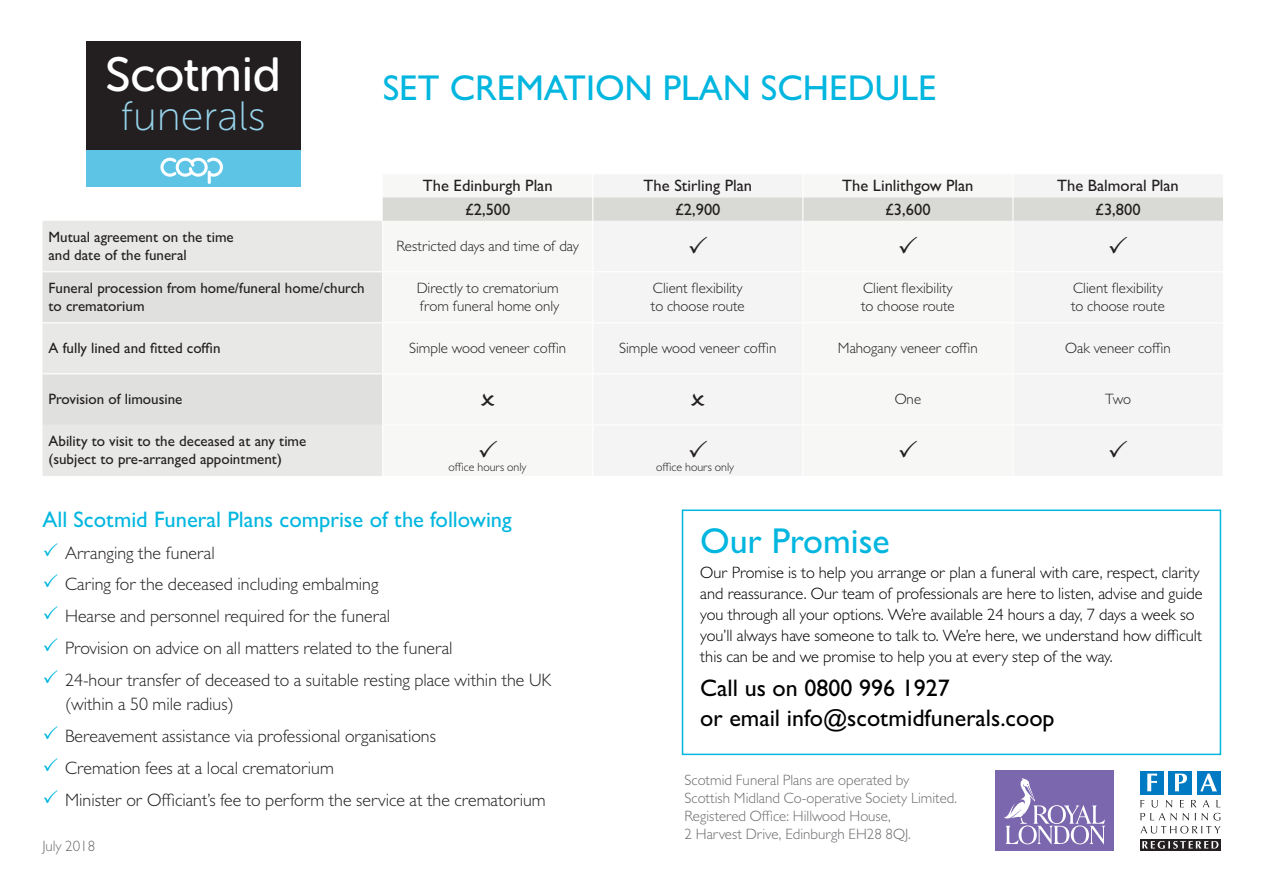
<style>
.page{position:relative;width:1263px;height:893px;background:#fff}
.page>*{position:absolute;margin:0;border:0;box-sizing:border-box;transform-origin:0 0}
.t1{font:47.7px "Museo Sans Rounded 500";letter-spacing:-.01em;color:#fff}
.t2{font:40.95px "Museo Sans 100";color:#97d5ed}
.t3{font:500 36px "Gill Sans MT Pro";color:#02b6df}
.t4{font:500 24px/30px "Gill Sans MT Pro";color:#000}
.t5{font:500 22.5px "Gill Sans MT Pro";color:#02b6df}
.t6{font:300 18px/24px "Gill Sans MT Pro";color:#231f20}
.t7{font:300 16.5px/21px "Gill Sans MT Pro";color:#000}
.t8{font:500 16.5px "Gill Sans MT Pro";color:#231f20}
.t9{font:300 15px/18px "Gill Sans MT Pro";color:#231f20}
.t10{font:500 15px/18px "Gill Sans MT Pro";color:#231f20}
.t11{font:300 15px/18px "Gill Sans MT Pro";color:#6c6d70}
.t12{font:300 12px "Gill Sans MT Pro";color:#231f20}
</style>
<div class="page">
<div style="left:594px;top:221px;width:629px;height:255px;background:#f3f4f3"></div>
<div style="left:43px;top:221px;width:339px;height:255px;background:#e8e8e6"></div>
<div style="left:43px;top:272px;width:339px;height:153px;background:#e0e0de"></div>
<hr style="left:802px;top:221px;width:1px;height:50px;background:#fff">
<hr style="left:1012px;top:221px;width:1px;height:50px;background:#fff">
<hr style="left:593px;top:271px;width:210px;height:1px;background:#fff">
<hr style="left:803px;top:271px;width:210px;height:1px;background:#fff">
<hr style="left:802px;top:272px;width:1px;height:50px;background:#fff">
<hr style="left:1013px;top:271px;width:210px;height:1px;background:#fff">
<hr style="left:1012px;top:272px;width:1px;height:50px;background:#fff">
<hr style="left:593px;top:322px;width:210px;height:1px;background:#fff">
<hr style="left:803px;top:322px;width:210px;height:1px;background:#fff">
<hr style="left:802px;top:323px;width:1px;height:50px;background:#fff">
<hr style="left:1013px;top:322px;width:210px;height:1px;background:#fff">
<hr style="left:1012px;top:323px;width:1px;height:50px;background:#fff">
<hr style="left:593px;top:373px;width:210px;height:1px;background:#fff">
<hr style="left:803px;top:373px;width:210px;height:1px;background:#fff">
<hr style="left:802px;top:374px;width:1px;height:50px;background:#fff">
<hr style="left:1013px;top:373px;width:210px;height:1px;background:#fff">
<hr style="left:1012px;top:374px;width:1px;height:50px;background:#fff">
<svg style="left:383px;top:175px;width:840px;height:46px"></svg>
<hr style="left:43px;top:271px;width:340px;height:1px;background:#fff">
<hr style="left:43px;top:322px;width:340px;height:1px;background:#fff">
<hr style="left:43px;top:373px;width:340px;height:1px;background:#fff">
<hr style="left:803px;top:424px;width:210px;height:1px;background:#fff">
<hr style="left:593px;top:424px;width:210px;height:1px;background:#fff">
<hr style="left:802px;top:425px;width:1px;height:51px;background:#fff">
<hr style="left:1013px;top:424px;width:210px;height:1px;background:#fff">
<hr style="left:1012px;top:425px;width:1px;height:51px;background:#fff">
<hr style="left:1222px;top:425px;width:1px;height:51px;background:#fff">
<div style="left:682px;top:509px;width:539px;height:246px;border:2px solid #02b6df"></div>
<div style="left:86px;top:41px;width:214px;height:142px;background:#231f20"></div>
<div style="left:86px;top:151px;width:214px;height:36px;background:#5dc4e6"></div>
<svg style="left:160px;top:157px;width:63px;height:27px"></svg>
<svg style="left:1140px;top:826px;width:80px;height:7px"></svg>
<svg style="left:1140px;top:813px;width:49px;height:7px"></svg>
<svg style="left:1195px;top:813px;width:25px;height:7px"></svg>
<svg style="left:1140px;top:800px;width:4px;height:7px"></svg>
<svg style="left:1152px;top:800px;width:6px;height:7px"></svg>
<svg style="left:1166px;top:800px;width:6px;height:7px"></svg>
<svg style="left:1180px;top:800px;width:4px;height:7px"></svg>
<svg style="left:1191px;top:800px;width:5px;height:7px"></svg>
<svg style="left:1203px;top:800px;width:6px;height:7px"></svg>
<svg style="left:1216px;top:800px;width:4px;height:7px"></svg>
<div style="left:1140px;top:839px;width:80px;height:12px;background:#231f20"></div>
<svg style="left:1142px;top:841px;width:76px;height:8px"></svg>
<div style="left:1140px;top:771px;width:24px;height:23px;background:#007ac2"></div>
<div style="left:1168px;top:771px;width:24px;height:23px;background:#007ac2"></div>
<div style="left:1197px;top:771px;width:23px;height:23px;background:#007ac2"></div>
<svg style="left:1147px;top:774px;width:10px;height:17px"></svg>
<svg style="left:1175px;top:774px;width:12px;height:17px"></svg>
<svg style="left:1200px;top:773px;width:17px;height:18px"></svg>
<div style="left:995px;top:771px;width:118px;height:80px;background:#7b67ae"></div>
<svg style="left:1004px;top:778px;width:101px;height:67px"></svg>
<svg style="left:689px;top:236px;width:18px;height:17px"></svg>
<svg style="left:899px;top:236px;width:18px;height:17px"></svg>
<svg style="left:1109px;top:236px;width:18px;height:17px"></svg>
<svg style="left:691px;top:393px;width:14px;height:12px"></svg>
<svg style="left:689px;top:440px;width:18px;height:17px"></svg>
<svg style="left:899px;top:440px;width:18px;height:17px"></svg>
<svg style="left:1109px;top:440px;width:18px;height:17px"></svg>
<p class="t1" style="left:105px;top:49px;width:177px">Scotmid</p>
<p class="t2" style="left:121px;top:95px;width:146px">funerals</p>
<p class="t3" style="left:383px;top:67px;width:556px">SET CREMATION PLAN SCHEDULE</p>
<p class="t8" style="left:423px;top:176px;width:131px">The Edinburgh Plan</p>
<p class="t8" style="left:644px;top:176px;width:110px">The Stirling Plan</p>
<p class="t8" style="left:842px;top:176px;width:133px">The Linlithgow Plan</p>
<p class="t8" style="left:1057px;top:176px;width:123px">The Balmoral Plan</p>
<p class="t8" style="left:465px;top:199px;width:47px">£2,500</p>
<p class="t8" style="left:675px;top:199px;width:47px">£2,900</p>
<p class="t8" style="left:885px;top:199px;width:47px">£3,600</p>
<p class="t8" style="left:1095px;top:199px;width:47px">£3,800</p>
<p class="t10" style="left:49px;top:228px;width:187px">Mutual agreement on the time and date of the funeral</p>
<p class="t9" style="left:397px;top:237px;width:184px">Restricted days and time of day</p>
<p class="t10" style="left:49px;top:279px;width:318px">Funeral procession from home/funeral home/church to crematorium</p>
<p class="t9" style="left:417px;top:279px;width:144px">Directly to crematorium from funeral home only</p>
<p class="t9" style="left:651px;top:279px;width:95px">Client flexibility to choose route</p>
<p class="t9" style="left:861px;top:279px;width:95px">Client flexibility to choose route</p>
<p class="t9" style="left:1071px;top:279px;width:95px">Client flexibility to choose route</p>
<p class="t10" style="left:49px;top:339px;width:174px">A fully lined and fitted coffin</p>
<p class="t9" style="left:409px;top:339px;width:159px">Simple wood veneer coffin</p>
<p class="t9" style="left:619px;top:339px;width:159px">Simple wood veneer coffin</p>
<p class="t9" style="left:838px;top:339px;width:141px">Mahogany veneer coffin</p>
<p class="t9" style="left:1065px;top:339px;width:107px">Oak veneer coffin</p>
<p class="t10" style="left:49px;top:390px;width:135px">Provision of limousine</p>
<p class="t9" style="left:895px;top:390px;width:28px">One</p>
<p class="t9" style="left:1105px;top:390px;width:27px">Two</p>
<p class="t10" style="left:49px;top:432px;width:259px">Ability to visit to the deceased at any time (subject to pre-arranged appointment)</p>
<p class="t12" style="left:448px;top:460px;width:80px">office hours only</p>
<p class="t12" style="left:656px;top:460px;width:80px">office hours only</p>
<p class="t5" style="left:43px;top:506px;width:471px">All Scotmid Funeral Plans comprise of the following</p>
<p class="t6" style="left:65px;top:540px;width:151px">Arranging the funeral</p>
<p class="t6" style="left:65px;top:572px;width:315px">Caring for the deceased including embalming</p>
<p class="t6" style="left:65px;top:604px;width:327px">Hearse and personnel required for the funeral</p>
<p class="t6" style="left:65px;top:636px;width:389px">Provision on advice on all matters related to the funeral</p>
<p class="t6" style="left:65px;top:668px;width:488px">24-hour transfer of deceased to a suitable resting place within the UK (within a 50 mile radius)</p>
<p class="t6" style="left:65px;top:723px;width:372px">Bereavement assistance via professional organisations</p>
<p class="t6" style="left:65px;top:755px;width:270px">Cremation fees at a local crematorium</p>
<p class="t6" style="left:65px;top:787px;width:482px">Minister or Officiant’s fee to perform the service at the crematorium</p>
<p class="t11" style="left:43px;top:836px;width:54px">July 2018</p>
<p class="t3" style="left:700px;top:519px;width:191px">Our Promise</p>
<p class="t7" style="left:700px;top:561px;width:504px">Our Promise is to help you arrange or plan a funeral with care, respect, clarity and reassurance. Our team of professionals are here to listen, advise and guide you through all your options. We’re available 24 hours a day, 7 days a week so you’ll always have someone to talk to. We’re here, we understand how difficult this can be and we promise to help you at every step of the way.</p>
<p class="t4" style="left:700px;top:673px;width:356px">Call us on 0800 996 1927<br>or email info@scotmidfunerals.coop</p>
<p class="t11" style="left:685px;top:771px;width:274px">Scotmid Funeral Plans are operated by Scottish Midland Co-operative Society Limited.<br>Registered Office: Hillwood House,<br>2 Harvest Drive, Edinburgh EH28 8QJ.</p>
</div>
